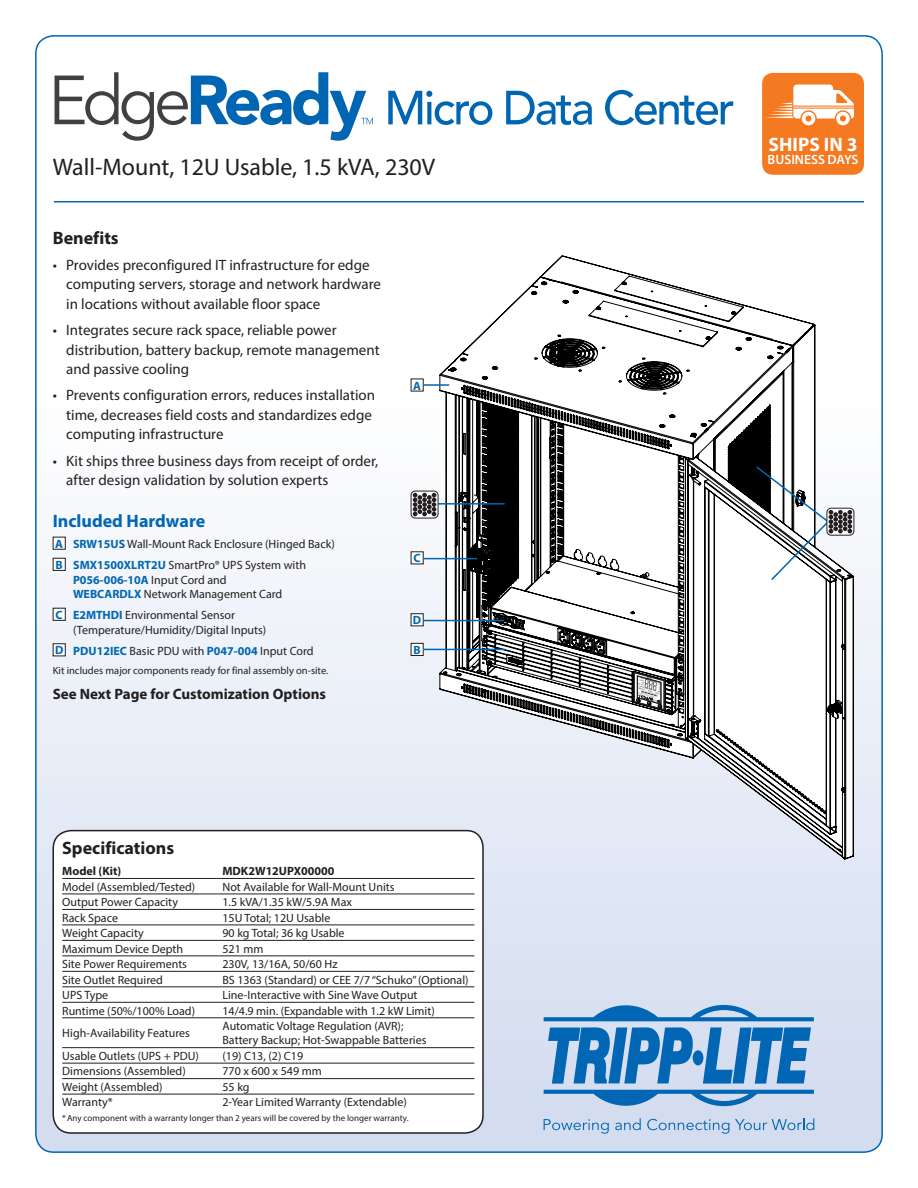
<style>
.page{position:relative;width:918px;height:1188px;background:#fff}
.page>*{position:absolute;margin:0;border:0;box-sizing:border-box;transform-origin:0 0}
.t1{font:24px "Myriad Pro";color:#231f20}
.t2{font:700 19.5px "Myriad Pro";color:#fff}
.t3{font:700 18px "Myriad Pro";color:#231f20}
.t4{font:700 18px "Myriad Pro";color:#0166b3}
.t5{font:15px/19.5px "Myriad Pro";color:#231f20}
.t6{font:700 15px "Myriad Pro";color:#231f20}
.t7{font:600 13.5px "Myriad Pro";color:#fff}
.t8{font:12px/14.4px "Myriad Pro";color:#231f20}
.t9{font:700 12px "Myriad Pro";color:#231f20}
.t10{font:700 12px "Myriad Pro";color:#0166b3}
.t11{font:10.5px "Myriad Pro";color:#231f20}
.t12{font:9px "Myriad Pro";color:#231f20}
.s1{font-weight:700;color:#0166b3}
</style>
<div class="page">
<div style="left:36px;top:36px;width:846px;height:1116px;background:linear-gradient(to bottom,#fff,#d5def0);border-radius:18px"></div>
<svg style="left:439px;top:255px;width:415px;height:605px"></svg>
<svg style="left:633px;top:672px;width:32px;height:38px"></svg>
<hr style="left:422px;top:384px;width:27px;height:2px;background:#0166b3">
<hr style="left:423px;top:620px;width:80px;height:1px;background:#0166b3">
<hr style="left:422px;top:558px;width:55px;height:1px;background:#0166b3">
<hr style="left:422px;top:649px;width:83px;height:1px;background:#0166b3">
<div style="left:53px;top:831px;width:430px;height:302px;background:#fff;border-radius:18px"></div>
<div style="left:52px;top:830px;width:432px;height:304px;border:2px solid #231f20;border-radius:18px"></div>
<hr style="left:54px;top:201px;width:810px;height:1px;background:#0166b3">
<hr style="left:62px;top:878px;width:156px;height:1px;background:#231f20">
<hr style="left:218px;top:878px;width:256px;height:1px;background:#231f20">
<hr style="left:62px;top:894px;width:156px;height:1px;background:#231f20">
<hr style="left:218px;top:894px;width:256px;height:1px;background:#231f20">
<hr style="left:62px;top:909px;width:156px;height:1px;background:#231f20">
<hr style="left:218px;top:909px;width:256px;height:1px;background:#231f20">
<hr style="left:62px;top:925px;width:156px;height:1px;background:#231f20">
<hr style="left:218px;top:925px;width:256px;height:1px;background:#231f20">
<hr style="left:62px;top:940px;width:156px;height:1px;background:#231f20">
<hr style="left:218px;top:940px;width:256px;height:1px;background:#231f20">
<hr style="left:62px;top:956px;width:156px;height:1px;background:#231f20">
<hr style="left:218px;top:956px;width:256px;height:1px;background:#231f20">
<hr style="left:62px;top:971px;width:156px;height:1px;background:#231f20">
<hr style="left:218px;top:971px;width:256px;height:1px;background:#231f20">
<hr style="left:62px;top:987px;width:156px;height:1px;background:#231f20">
<hr style="left:218px;top:987px;width:256px;height:1px;background:#231f20">
<hr style="left:62px;top:1002px;width:156px;height:1px;background:#231f20">
<hr style="left:218px;top:1002px;width:256px;height:1px;background:#231f20">
<hr style="left:62px;top:1018px;width:156px;height:1px;background:#231f20">
<hr style="left:218px;top:1018px;width:256px;height:1px;background:#231f20">
<hr style="left:62px;top:1047px;width:156px;height:1px;background:#231f20">
<hr style="left:218px;top:1047px;width:256px;height:1px;background:#231f20">
<hr style="left:62px;top:1063px;width:156px;height:1px;background:#231f20">
<hr style="left:218px;top:1063px;width:256px;height:1px;background:#231f20">
<hr style="left:62px;top:1078px;width:156px;height:1px;background:#231f20">
<hr style="left:218px;top:1078px;width:256px;height:1px;background:#231f20">
<hr style="left:62px;top:1094px;width:156px;height:1px;background:#231f20">
<hr style="left:218px;top:1094px;width:256px;height:1px;background:#231f20">
<div style="left:762px;top:73px;width:102px;height:102px;background:#f47921;border-radius:11px"></div>
<svg style="left:765px;top:85px;width:89px;height:40px"></svg>
<div style="left:693px;top:1050px;width:10px;height:15px;background:#0166b3;border-radius:50%"></div>
<svg style="left:548px;top:1027px;width:146px;height:57px;background:#4f92c9"></svg>
<svg style="left:703px;top:1027px;width:108px;height:57px;background:#5897cc"></svg>
<svg style="left:544px;top:1005px;width:270px;height:16px;background:#7babd6"></svg>
<svg style="left:544px;top:1090px;width:270px;height:16px;background:#78a9d5"></svg>
<svg style="left:544px;top:1119px;width:65px;height:15px"></svg>
<svg style="left:615px;top:1118px;width:26px;height:12px"></svg>
<svg style="left:647px;top:1119px;width:82px;height:15px"></svg>
<svg style="left:735px;top:1118px;width:79px;height:12px"></svg>
<svg style="left:55px;top:72px;width:318px;height:69px"></svg>
<svg style="left:388px;top:91px;width:104px;height:34px"></svg>
<svg style="left:506px;top:91px;width:86px;height:34px"></svg>
<svg style="left:605px;top:90px;width:128px;height:35px"></svg>
<div style="left:53px;top:537px;width:12px;height:12px;background:#fff"></div>
<div style="left:53px;top:537px;width:13px;height:13px;border:1px solid #231f20"></div>
<div style="left:53px;top:558px;width:12px;height:12px;background:#fff"></div>
<div style="left:53px;top:558px;width:13px;height:13px;border:1px solid #231f20"></div>
<div style="left:53px;top:608px;width:12px;height:12px;background:#fff"></div>
<div style="left:53px;top:608px;width:13px;height:13px;border:1px solid #231f20"></div>
<div style="left:53px;top:644px;width:12px;height:12px;background:#fff"></div>
<div style="left:53px;top:643px;width:13px;height:13px;border:1px solid #231f20"></div>
<hr style="left:436px;top:503px;width:68px;height:2px;background:#0166b3">
<div style="left:827px;top:508px;width:27px;height:28px;border:1px solid #231f20;border-radius:4px"></div>
<svg style="left:755px;top:465px;width:97px;height:116px"></svg>
<div style="left:411px;top:379px;width:12px;height:12px;background:#fff"></div>
<div style="left:411px;top:379px;width:13px;height:12px;border:1px solid #231f20"></div>
<div style="left:411px;top:552px;width:12px;height:12px;background:#fff"></div>
<div style="left:411px;top:551px;width:13px;height:13px;border:1px solid #231f20"></div>
<div style="left:411px;top:643px;width:12px;height:13px;background:#fff"></div>
<div style="left:411px;top:643px;width:13px;height:13px;border:1px solid #231f20"></div>
<div style="left:411px;top:614px;width:12px;height:12px;background:#fff"></div>
<div style="left:411px;top:613px;width:13px;height:13px;border:1px solid #231f20"></div>
<div style="left:411px;top:491px;width:27px;height:27px;border:1px solid #231f20;border-radius:4px"></div>
<svg style="left:413px;top:493px;width:23px;height:23px"></svg>
<p class="t1" style="left:53px;top:152px;width:384px">Wall-Mount, 12U Usable, 1.5 kVA, 230V</p>
<p class="t3" style="left:53px;top:226px;width:68px">Benefits</p>
<p class="t5" style="left:66px;top:255px;width:316px;text-indent:-14px">• Provides preconfigured IT infrastructure for edge computing servers, storage and network hardware in locations without available floor space</p>
<p class="t5" style="left:66px;top:320px;width:315px;text-indent:-14px">• Integrates secure rack space, reliable power distribution, battery backup, remote management and passive cooling</p>
<p class="t5" style="left:66px;top:385px;width:310px;text-indent:-14px">• Prevents configuration errors, reduces installation time, decreases field costs and standardizes edge computing infrastructure</p>
<p class="t5" style="left:66px;top:451px;width:314px;text-indent:-14px">• Kit ships three business days from receipt of order, after design validation by solution experts</p>
<p class="t4" style="left:53px;top:509px;width:154px">Included Hardware</p>
<p class="t10" style="left:55px;top:536px;width:9px">A</p>
<p class="t8" style="left:73px;top:537px;width:263px"><span class="s1">SRW15US</span> Wall-Mount Rack Enclosure (Hinged Back)</p>
<p class="t10" style="left:56px;top:557px;width:9px">B</p>
<p class="t8" style="left:73px;top:558px;width:235px"><span class="s1">SMX1500XLRT2U</span> SmartPro® UPS System with<br><span class="s1">P056-006-10A</span> Input Cord and<br><span class="s1">WEBCARDLX</span> Network Management Card</p>
<p class="t10" style="left:56px;top:607px;width:9px">C</p>
<p class="t8" style="left:73px;top:608px;width:195px"><span class="s1">E2MTHDI</span> Environmental Sensor (Temperature/Humidity/Digital Inputs)</p>
<p class="t10" style="left:55px;top:642px;width:10px">D</p>
<p class="t8" style="left:73px;top:643px;width:242px"><span class="s1">PDU12IEC</span> Basic PDU with <span class="s1">P047-004</span> Input Cord</p>
<p class="t11" style="left:53px;top:664px;width:277px">Kit includes major components ready for final assembly on-site.</p>
<p class="t6" style="left:53px;top:684px;width:275px">See Next Page for Customization Options</p>
<p class="t10" style="left:413px;top:378px;width:9px">A</p>
<p class="t10" style="left:414px;top:551px;width:9px">C</p>
<p class="t10" style="left:413px;top:612px;width:10px">D</p>
<p class="t10" style="left:414px;top:642px;width:9px">B</p>
<p class="t3" style="left:62px;top:836px;width:113px">Specifications</p>
<p class="t9" style="left:62px;top:863px;width:60px">Model (Kit)</p>
<p class="t9" style="left:222px;top:863px;width:113px">MDK2W12UPX00000</p>
<p class="t8" style="left:62px;top:879px;width:135px">Model (Assembled/Tested)</p>
<p class="t8" style="left:222px;top:879px;width:174px">Not Available for Wall-Mount Units</p>
<p class="t8" style="left:62px;top:895px;width:117px">Output Power Capacity</p>
<p class="t8" style="left:222px;top:895px;width:131px">1.5 kVA/1.35 kW/5.9A Max</p>
<p class="t8" style="left:62px;top:910px;width:57px">Rack Space</p>
<p class="t8" style="left:222px;top:910px;width:109px">15U Total; 12U Usable</p>
<p class="t8" style="left:62px;top:926px;width:83px">Weight Capacity</p>
<p class="t8" style="left:222px;top:926px;width:124px">90 kg Total; 36 kg Usable</p>
<p class="t8" style="left:62px;top:941px;width:123px">Maximum Device Depth</p>
<p class="t8" style="left:222px;top:941px;width:43px">521 mm</p>
<p class="t8" style="left:62px;top:957px;width:126px">Site Power Requirements</p>
<p class="t8" style="left:222px;top:957px;width:117px">230V, 13/16A, 50/60 Hz</p>
<p class="t8" style="left:62px;top:972px;width:102px">Site Outlet Required</p>
<p class="t8" style="left:222px;top:972px;width:248px">BS 1363 (Standard) or CEE 7/7 “Schuko” (Optional)</p>
<p class="t8" style="left:62px;top:988px;width:48px">UPS Type</p>
<p class="t8" style="left:222px;top:988px;width:197px">Line-Interactive with Sine Wave Output</p>
<p class="t8" style="left:62px;top:1003px;width:134px">Runtime (50%/100% Load)</p>
<p class="t8" style="left:222px;top:1003px;width:214px">14/4.9 min. (Expandable with 1.2 kW Limit)</p>
<p class="t8" style="left:62px;top:1026px;width:129px">High-Availability Features</p>
<p class="t8" style="left:222px;top:1019px;width:206px">Automatic Voltage Regulation (AVR);<br>Battery Backup; Hot-Swappable Batteries</p>
<p class="t8" style="left:62px;top:1048px;width:138px">Usable Outlets (UPS + PDU)</p>
<p class="t8" style="left:222px;top:1048px;width:82px">(19) C13, (2) C19</p>
<p class="t8" style="left:62px;top:1064px;width:125px">Dimensions (Assembled)</p>
<p class="t8" style="left:222px;top:1064px;width:101px">770 x 600 x 549 mm</p>
<p class="t8" style="left:62px;top:1079px;width:102px">Weight (Assembled)</p>
<p class="t8" style="left:222px;top:1079px;width:29px">55 kg</p>
<p class="t8" style="left:62px;top:1095px;width:52px">Warranty*</p>
<p class="t8" style="left:222px;top:1095px;width:186px">2-Year Limited Warranty (Extendable)</p>
<p class="t12" style="left:62px;top:1113px;width:348px">*Any component with a warranty longer than 2 years will be covered by the longer warranty.</p>
<p class="t2" style="left:769px;top:131px;width:91px">SHIPS IN 3</p>
<p class="t7" style="left:768px;top:151px;width:92px">BUSINESS DAYS</p>
</div>
